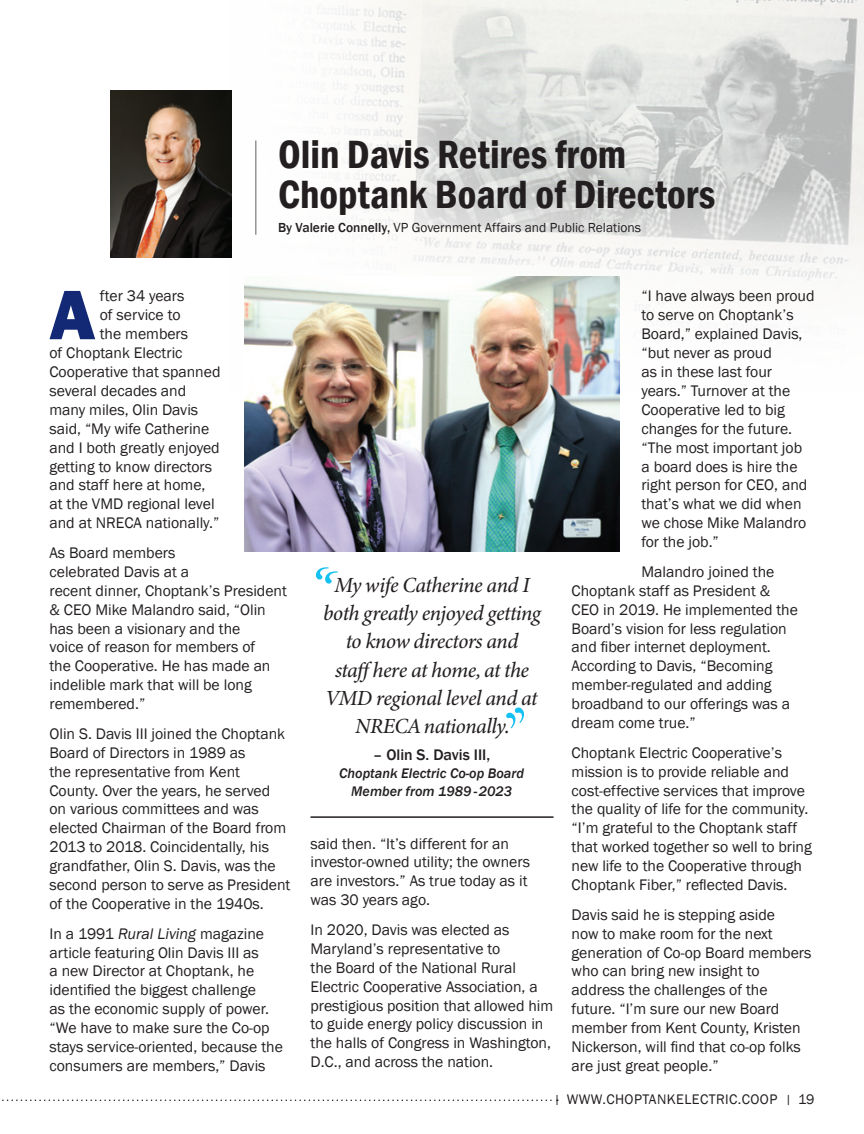
<style>
.page{position:relative;width:864px;height:1134px;background:#fff}
.page>*{position:absolute;margin:0;border:0;box-sizing:border-box;transform-origin:0 0}
.Copy{font:800 72.45px "Franklin Gothic";color:#142975}
.Article_Title{font:600 condensed 40.5px "Franklin Gothic";color:#231f20}
.t1{font:italic 21.6px/28.2px "Minion Variable Concept";letter-spacing:-.02em;color:#231f20;text-align:center}
.Copy-2{font:15.75px/18.9px "Franklin Gothic";color:#231f20}
.Copy-3{font:500 15.75px "Franklin Gothic";color:#231f20}
.Copy-4{font:italic 500 14.25px/18px "Franklin Gothic";color:#231f20;text-align:center}
.t2{font:14.25px "Franklin Gothic";letter-spacing:.03em;color:#231f20}
.t3{font:13.5px "Franklin Gothic";color:#231f20}
.s1{font-weight:500}
.s2{font-style:italic}
.s3{font-size:12px}
</style>
<div class="page">
<img style="left:441px;top:0;width:423px;height:188px">
<svg style="left:231px;top:188px;width:633px;height:131px;fill:#f9f8f6"></svg>
<svg style="left:2px;top:1100px;width:556px;height:1px"></svg>
<hr style="left:255px;top:140px;width:2px;height:95px;background:#939598">
<img style="left:244px;top:277px;width:376px;height:275px">
<img style="left:110px;top:90px;width:121px;height:168px">
<hr style="left:310px;top:816px;width:244px;height:2px;background:#231f20">
<p class="Article_Title" style="left:278px;top:127px;width:350px">Olin Davis Retires from</p>
<p class="Article_Title" style="left:278px;top:168px;width:439px">Choptank Board of Directors</p>
<p class="t3" style="left:278px;top:219px;width:365px"><span class="s1">By Valerie Connelly,</span> VP Government Affairs and Public Relations</p>
<p class="Copy" style="left:49px;top:268px;width:48px">A</p>
<p class="Copy-2" style="left:100px;top:287px;width:86px">fter 34 years</p>
<p class="Copy-2" style="left:100px;top:306px;width:82px">of service to</p>
<p class="Copy-2" style="left:100px;top:325px;width:90px">the members</p>
<p class="Copy-2" style="left:49px;top:344px;width:135px">of Choptank Electric</p>
<p class="Copy-2" style="left:49px;top:363px;width:172px">Cooperative that spanned</p>
<p class="Copy-2" style="left:49px;top:382px;width:138px">several decades and</p>
<p class="Copy-2" style="left:49px;top:400px;width:150px">many miles, Olin Davis</p>
<p class="Copy-2" style="left:49px;top:419px;width:161px">said, “My wife Catherine</p>
<p class="Copy-2" style="left:49px;top:438px;width:172px">and I both greatly enjoyed</p>
<p class="Copy-2" style="left:49px;top:457px;width:164px">getting to know directors</p>
<p class="Copy-2" style="left:49px;top:476px;width:158px">and staff here at home,</p>
<p class="Copy-2" style="left:49px;top:495px;width:167px">at the VMD regional level</p>
<p class="Copy-2" style="left:49px;top:514px;width:171px">and at NRECA nationally.”</p>
<p class="Copy-2" style="left:49px;top:544px;width:239px">As Board members<br>celebrated Davis at a<br>recent dinner, Choptank’s President &amp; CEO Mike Malandro said, “Olin has been a visionary and the<br>voice of reason for members of<br>the Cooperative. He has made an indelible mark that will be long remembered.”</p>
<p class="Copy-2" style="left:49px;top:724px;width:242px">Olin S. Davis III joined the Choptank<br>Board of Directors in 1989 as<br>the representative from Kent<br>County. Over the years, he served on various committees and was elected Chairman of the Board from<br>2013 to 2018. Coincidentally, his grandfather, Olin S. Davis, was the second person to serve as President of the Cooperative in the 1940s.</p>
<p class="Copy-2" style="left:49px;top:924px;width:235px">In a 1991 <span class="s2">Rural Living</span> magazine article featuring Olin Davis III as<br>a new Director at Choptank, he identified the biggest challenge<br>as the economic supply of power. “We have to make sure the Co-op stays service-oriented, because the consumers are members,” Davis</p>
<p class="t1" style="left:323px;top:571px;width:219px">My wife Catherine and I both greatly enjoyed getting to know directors and staffhere at home, at the<br>VMD regional level and at<br>NRECA nationally.</p>
<p class="Copy-3" style="left:373px;top:745px;width:118px">– Olin S. Davis III,</p>
<p class="Copy-4" style="left:339px;top:765px;width:187px">Choptank Electric Co-op Board<br>Member from 1989 - 2023</p>
<p class="Copy-2" style="left:311px;top:834px;width:221px">said then. “It’s different for an investor-owned utility; the owners are investors.” As true today as it was 30 years ago.</p>
<p class="Copy-2" style="left:311px;top:921px;width:244px">In 2020, Davis was elected as Maryland’s representative to<br>the Board of the National Rural Electric Cooperative Association, a prestigious position that allowed him to guide energy policy discussion in the halls of Congress in Washington, D.C., and across the nation.</p>
<p class="Copy-2" style="left:641px;top:287px;width:175px">“I have always been proud to serve on Choptank’s<br>Board,” explained Davis, “but never as proud<br>as in these last four years.” Turnover at the<br>Cooperative led to big changes for the future. “The most important job<br>a board does is hire the right person for CEO, and that’s what we did when we chose Mike Malandro for the job.”</p>
<p class="Copy-2" style="left:572px;top:562px;width:228px;text-indent:70px">Malandro joined the<br>Choptank staff as President &amp;<br>CEO in 2019. He implemented the<br>Board’s vision for less regulation and fiber internet deployment.<br>According to Davis, “Becoming member-regulated and adding broadband to our offerings was a dream come true.”</p>
<p class="Copy-2" style="left:572px;top:743px;width:242px">Choptank Electric Cooperative’s mission is to provide reliable and cost-effective services that improve the quality of life for the community. “I’m grateful to the Choptank staff that worked together so well to bring new life to the Cooperative through Choptank Fiber,” reflected Davis.</p>
<p class="Copy-2" style="left:572px;top:905px;width:241px">Davis said he is stepping aside<br>now to make room for the next generation of Co-op Board members who can bring new insight to address the challenges of the future. “I’m sure our new Board member from Kent County, Kristen<br>Nickerson, will find that co-op folks are just great people.”</p>
<p class="t2" style="left:554px;top:1091px;width:262px"><span class="s3">|</span> WWW.CHOPTANKELECTRIC.COOP <span class="s3">|</span> 19</p>
</div>
